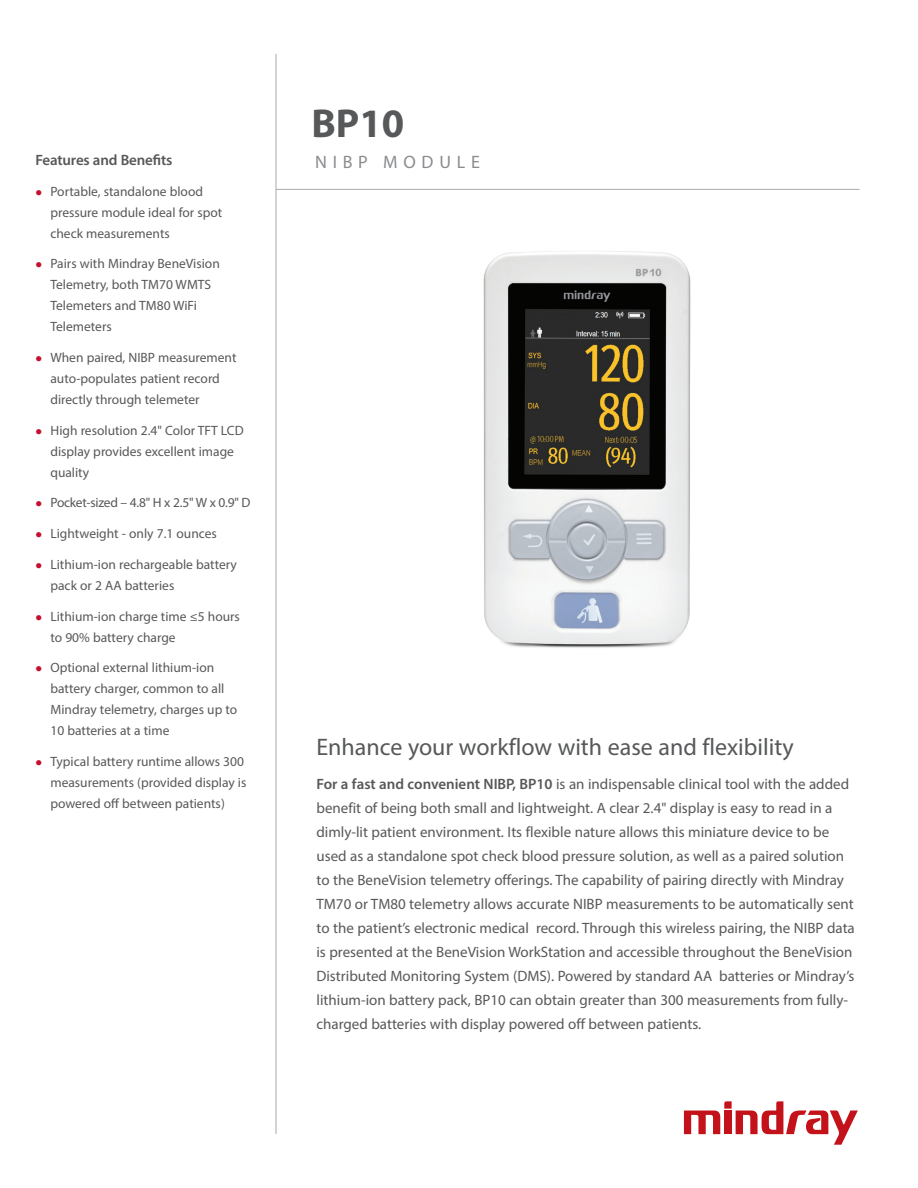
<style>
.page{position:relative;width:918px;height:1188px;background:#fff}
.page>*{position:absolute;margin:0;border:0;box-sizing:border-box;transform-origin:0 0}
.t1{font:700 40.5px "Myriad Pro";color:#57585a}
.t2{font:24px "Myriad Pro";color:#57585a}
.Heads{font:18px "Myriad Pro";letter-spacing:.32em;color:#8a8c8f}
.t3{font:15px/24px "Myriad Pro";color:#57585a}
.t4{font:600 15px "Myriad Pro";letter-spacing:-.01em;color:#57585a}
.t5{font:13.5px/21px "Myriad Pro";color:#57585a}
.t6{font:13.5px "Myriad Pro";letter-spacing:-.02em;color:#57585a}
.s1{color:#c3102f}
.s2{font-weight:600}
</style>
<div class="page">
<img style="left:483px;top:251px;width:208px;height:397px">
<hr style="left:276px;top:189px;width:584px;height:1px;background:#a8a9ad">
<hr style="left:276px;top:54px;width:1px;height:1080px;background:#a8a9ad">
<svg style="left:684px;top:1101px;width:174px;height:44px"></svg>
<p class="t4" style="left:35px;top:150px;width:139px">Features and Benefits</p>
<p class="t5" style="left:50px;top:180px;width:173px;text-indent:-15px"><span class="s1">●</span> Portable, standalone blood pressure module ideal for spot check measurements</p>
<p class="t5" style="left:50px;top:253px;width:171px;text-indent:-15px"><span class="s1">●</span> Pairs with Mindray BeneVision<br>Telemetry, both TM70 WMTS<br>Telemeters and TM80 WiFi<br>Telemeters</p>
<p class="t5" style="left:50px;top:347px;width:188px;text-indent:-15px"><span class="s1">●</span> When paired, NIBP measurement auto-populates patient record directly through telemeter</p>
<p class="t5" style="left:50px;top:419px;width:195px;text-indent:-15px"><span class="s1">●</span> High resolution 2.4" Color TFT LCD display provides excellent image quality</p>
<p class="t6" style="left:35px;top:495px;width:217px"><span class="s1">●</span> Pocket-sized – 4.8" H x 2.5" W x 0.9" D</p>
<p class="t5" style="left:35px;top:523px;width:183px"><span class="s1">●</span> Lightweight - only 7.1 ounces</p>
<p class="t5" style="left:50px;top:554px;width:188px;text-indent:-15px"><span class="s1">●</span> Lithium-ion rechargeable battery pack or 2 AA batteries</p>
<p class="t5" style="left:50px;top:605px;width:191px;text-indent:-15px"><span class="s1">●</span> Lithium-ion charge time ≤5 hours to 90% battery charge</p>
<p class="t5" style="left:50px;top:657px;width:188px;text-indent:-15px"><span class="s1">●</span> Optional external lithium-ion battery charger, common to all<br>Mindray telemetry, charges up to<br>10 batteries at a time</p>
<p class="t5" style="left:50px;top:751px;width:198px;text-indent:-15px"><span class="s1">●</span> Typical battery runtime allows 300 measurements (provided display is powered off between patients)</p>
<p class="t1" style="left:312px;top:97px;width:94px">BP10</p>
<p class="Heads" style="left:315px;top:151px;width:166px">NIBP MODULE</p>
<p class="t2" style="left:316px;top:732px;width:479px">Enhance your workflow with ease and flexibility</p>
<p class="t3" style="left:316px;top:772px;width:540px"><span class="s2">For a fast and convenient NIBP, BP10</span> is an indispensable clinical tool with the added benefit of being both small and lightweight. A clear 2.4" display is easy to read in a dimly-lit patient environment. Its flexible nature allows this miniature device to be used as a standalone spot check blood pressure solution, as well as a paired solution to the BeneVision telemetry offerings. The capability of pairing directly with Mindray TM70 or TM80 telemetry allows accurate NIBP measurements to be automatically sent to the patient’s electronic medical record. Through this wireless pairing, the NIBP data is presented at the BeneVision WorkStation and accessible throughout the BeneVision Distributed Monitoring System (DMS). Powered by standard AA batteries or Mindray’s lithium-ion battery pack, BP10 can obtain greater than 300 measurements from fully&shy;charged batteries with display powered off between patients.</p>
</div>
